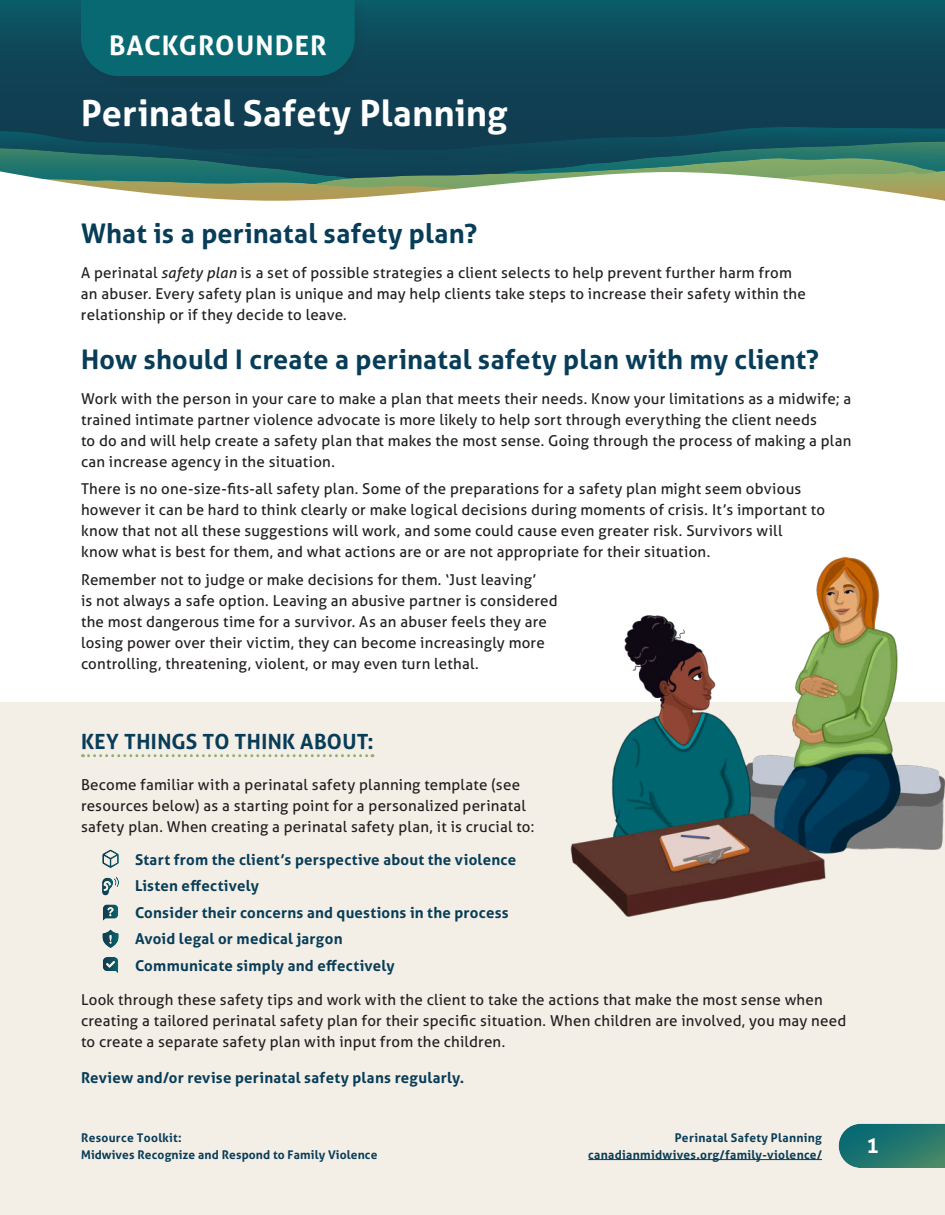
<style>
.page{position:relative;width:945px;height:1215px;background:#fff}
.page>*{position:absolute;margin:0;border:0;box-sizing:border-box;transform-origin:0 0}
.t1{font:700 36px "Aller";letter-spacing:.005em;color:#fff}
.t2{font:700 27px "Aller";letter-spacing:.01em;color:#083d59}
.t3{font:700 27px "Aller";letter-spacing:.04em;color:#fff}
.t4{font:700 21px "Aller";letter-spacing:.015em;color:#083d59}
.t5{font:700 21px "Aller";color:#fff}
.t6{font:15px/21px "Aller";letter-spacing:.015em;color:#231f20}
.t7{font:700 15px/26.5px "Aller";letter-spacing:.02em;color:#083d59}
.t8{font:700 12px/16.5px "Aller";letter-spacing:.025em;color:#083d59;text-align:right}
.s1{font-style:italic}
</style>
<div class="page">
<svg style="left:0;top:0;width:945px;height:127px;background:#0e4658"></svg>
<svg style="left:0;top:127px;width:945px;height:15px;background:#0e495a"></svg>
<svg style="left:0;top:131px;width:654px;height:11px;background:#103f53"></svg>
<svg style="left:0;top:142px;width:945px;height:29px;background:#215e5f"></svg>
<svg style="left:0;top:171px;width:945px;height:30px"></svg>
<div style="left:78px;top:0;width:289px;height:88px;background:#231f20;opacity:.1"></div>
<div style="left:81px;top:0;width:274px;height:76px;background:#086973"></div>
<div style="left:0;top:702px;width:945px;height:513px;background:#f4efe6"></div>
<svg style="left:83px;top:754px;width:290px;height:3px"></svg>
<img style="left:570px;top:557px;width:375px;height:360px">
<svg style="left:103px;top:904px;width:15px;height:17px"></svg>
<svg style="left:102px;top:877px;width:17px;height:18px"></svg>
<svg style="left:102px;top:930px;width:17px;height:18px"></svg>
<svg style="left:103px;top:957px;width:15px;height:16px"></svg>
<svg style="left:102px;top:850px;width:17px;height:18px"></svg>
<hr style="left:588px;top:1159px;width:234px;height:1px;background:#083d59">
<svg style="left:839px;top:1124px;width:106px;height:44px;background:#2b7b73"></svg>
<h2 class="t3" style="left:109px;top:35px;width:219px">BACKGROUNDER</h2>
<h1 class="t1" style="left:81px;top:99px;width:428px">Perinatal Safety Planning</h1>
<h2 class="t2" style="left:81px;top:223px;width:398px">What is a perinatal safety plan?</h2>
<p class="t6" style="left:81px;top:263px;width:726px">A perinatal <span class="s1">safety plan</span> is a set of possible strategies a client selects to help prevent further harm from an abuser. Every safety plan is unique and may help clients take steps to increase their safety within the relationship or if they decide to leave.</p>
<h2 class="t2" style="left:81px;top:349px;width:739px">How should I create a perinatal safety plan with my client?</h2>
<p class="t6" style="left:81px;top:389px;width:772px">Work with the person in your care to make a plan that meets their needs. Know your limitations as a midwife; a trained intimate partner violence advocate is more likely to help sort through everything the client needs<br>to do and will help create a safety plan that makes the most sense. Going through the process of making a plan can increase agency in the situation.</p>
<p class="t6" style="left:81px;top:478px;width:746px">There is no one-size-fits-all safety plan. Some of the preparations for a safety plan might seem obvious however it can be hard to think clearly or make logical decisions during moments of crisis. It’s important to know that not all these suggestions will work, and some could cause even greater risk. Survivors will<br>know what is best for them, and what actions are or are not appropriate for their situation.</p>
<p class="t6" style="left:81px;top:571px;width:478px">Remember not to judge or make decisions for them. ‘Just leaving’<br>is not always a safe option. Leaving an abusive partner is considered the most dangerous time for a survivor. As an abuser feels they are losing power over their victim, they can become increasingly more controlling, threatening, violent, or may even turn lethal.</p>
<h3 class="t4" style="left:81px;top:733px;width:294px">KEY THINGS TO THINK ABOUT:</h3>
<p class="t6" style="left:81px;top:775px;width:455px">Become familiar with a perinatal safety planning template (see resources below) as a starting point for a personalized perinatal safety plan. When creating a perinatal safety plan, it is crucial to:</p>
<p class="t7" style="left:135px;top:848px;width:383px">Start from the client’s perspective about the violence Listen effectively<br>Consider their concerns and questions in the process Avoid legal or medical jargon<br>Communicate simply and effectively</p>
<p class="t6" style="left:81px;top:991px;width:767px">Look through these safety tips and work with the client to take the actions that make the most sense when creating a tailored perinatal safety plan for their specific situation. When children are involved, you may need to create a separate safety plan with input from the children.</p>
<p class="t7" style="left:81px;top:1066px;width:385px">Review and/or revise perinatal safety plans regularly.</p>
<p class="t8" style="left:81px;top:1131px;width:298px;text-align:left">Resource Toolkit:<br>Midwives Recognize and Respond to Family Violence</p>
<p class="t8" style="left:588px;top:1131px;width:235px">Perinatal Safety Planning canadianmidwives.org/family-violence/</p>
<h3 class="t5" style="left:866px;top:1138px;width:14px">1</h3>
</div>
